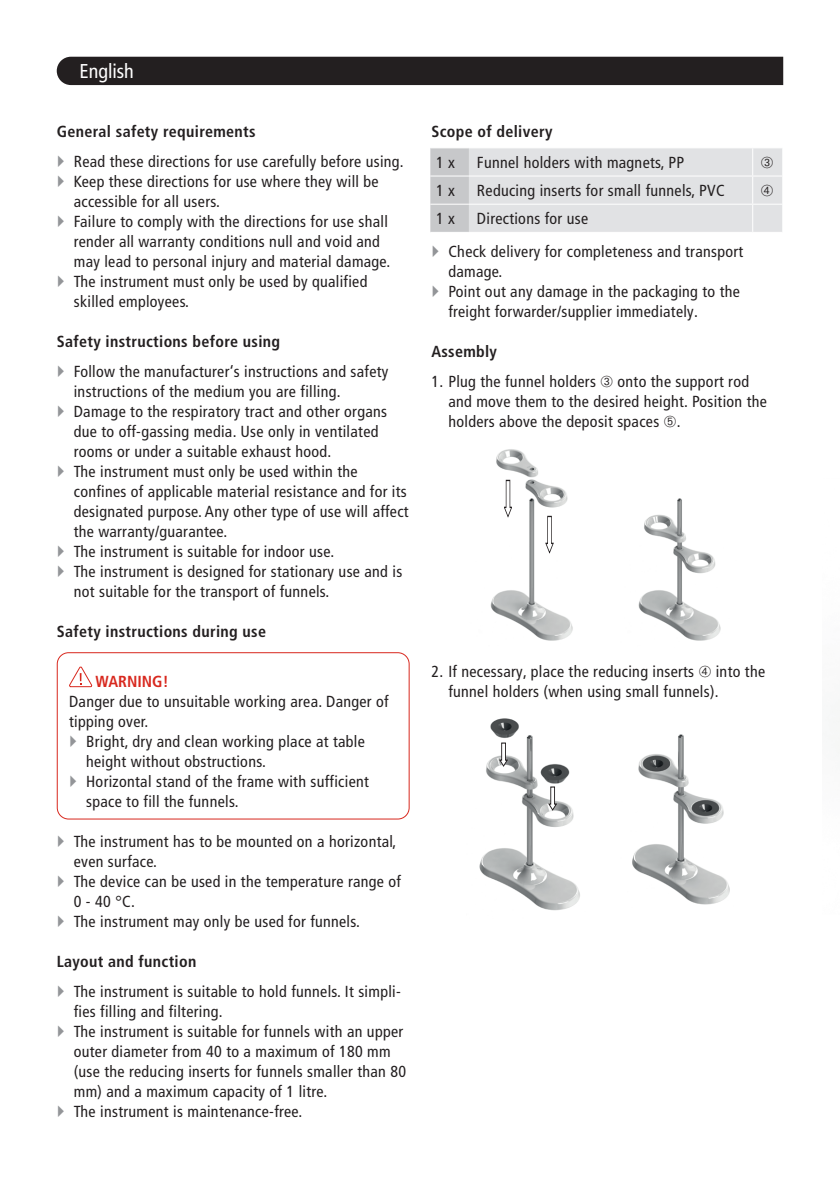
<style>
.page{position:relative;width:840px;height:1191px;background:#fff}
.page>*{position:absolute;margin:0;border:0;box-sizing:border-box;transform-origin:0 0}
.t1{font:condensed 20px "Frutiger LT Pro";color:#fff}
.t2{font:condensed 16px/20px "Frutiger LT Pro";letter-spacing:.02em;color:#231f20}
.t3{font:700 condensed 16px "Frutiger LT Pro";letter-spacing:.02em;color:#231f20}
.t4{font:700 condensed 16px "Frutiger LT Pro";color:#d8281e}
</style>
<div class="page">
<div style="left:57px;top:57px;width:725px;height:28px;background:#231f20"></div>
<svg style="left:69px;top:667px;width:23px;height:20px"></svg>
<div style="left:57px;top:652px;width:352px;height:167px;border:1px solid #d8281e;border-radius:11px"></div>
<img style="left:490px;top:449px;width:83px;height:192px">
<img style="left:638px;top:498px;width:83px;height:143px">
<svg style="left:504px;top:480px;width:7px;height:37px"></svg>
<img style="left:479px;top:718px;width:101px;height:193px">
<img style="left:632px;top:734px;width:98px;height:171px">
<svg style="left:548px;top:786px;width:8px;height:24px"></svg>
<svg style="left:499px;top:743px;width:8px;height:23px"></svg>
<svg style="left:545px;top:516px;width:8px;height:37px"></svg>
<svg style="left:430px;top:148px;width:351px;height:84px;background:#dfe0e2"></svg>
<p class="t1" style="left:79px;top:60px;width:56px">English</p>
<p class="t3" style="left:57px;top:122px;width:200px">General safety requirements</p>
<p class="t2" style="left:74px;top:151px;width:331px">Read these directions for use carefully before using.<br>Keep these directions for use where they will be accessible for all users.<br>Failure to comply with the directions for use shall render all warranty conditions null and void and may lead to personal injury and material damage.<br>The instrument must only be used by qualified skilled employees.</p>
<p class="t3" style="left:57px;top:332px;width:225px">Safety instructions before using</p>
<p class="t2" style="left:74px;top:361px;width:336px">Follow the manufacturer‘s instructions and safety instructions of the medium you are filling.<br>Damage to the respiratory tract and other organs due to off-gassing media. Use only in ventilated rooms or under a suitable exhaust hood.<br>The instrument must only be used within the confines of applicable material resistance and for its designated purpose. Any other type of use will affect the warranty/guarantee.<br>The instrument is suitable for indoor use.<br>The instrument is designed for stationary use and is not suitable for the transport of funnels.</p>
<p class="t3" style="left:57px;top:622px;width:211px">Safety instructions during use</p>
<p class="t4" style="left:95px;top:672px;width:75px">WARNING!</p>
<p class="t2" style="left:69px;top:691px;width:321px">Danger due to unsuitable working area. Danger of tipping over.</p>
<p class="t2" style="left:86px;top:731px;width:284px">Bright, dry and clean working place at table height without obstructions.<br>Horizontal stand of the frame with sufficient space to fill the funnels.</p>
<p class="t2" style="left:74px;top:831px;width:328px">The instrument has to be mounted on a horizontal, even surface.<br>The device can be used in the temperature range of<br>0 - 40 °C.<br>The instrument may only be used for funnels.</p>
<p class="t3" style="left:57px;top:952px;width:141px">Layout and function</p>
<p class="t2" style="left:74px;top:981px;width:334px">The instrument is suitable to hold funnels. It simpli&shy;fies filling and filtering.<br>The instrument is suitable for funnels with an upper outer diameter from 40 to a maximum of 180 mm (use the reducing inserts for funnels smaller than 80 mm) and a maximum capacity of 1 litre.<br>The instrument is maintenance-free.</p>
<p class="t3" style="left:431px;top:122px;width:123px">Scope of delivery</p>
<p class="t2" style="left:436px;top:152px;width:20px">1 x</p>
<p class="t2" style="left:476px;top:152px;width:209px">Funnel holders with magnets, PP</p>
<p class="t2" style="left:436px;top:181px;width:20px">1 x</p>
<p class="t2" style="left:476px;top:181px;width:249px">Reducing inserts for small funnels, PVC</p>
<p class="t2" style="left:436px;top:209px;width:20px">1 x</p>
<p class="t2" style="left:476px;top:209px;width:113px">Directions for use</p>
<p class="t2" style="left:448px;top:241px;width:296px">Check delivery for completeness and transport damage.<br>Point out any damage in the packaging to the freight forwarder/supplier immediately.</p>
<p class="t3" style="left:431px;top:342px;width:67px">Assembly</p>
<p class="t2" style="left:448px;top:371px;width:320px;text-indent:-17px">1. Plug the funnel holders ➂ onto the support rod and move them to the desired height. Position the holders above the deposit spaces ➄.</p>
<p class="t2" style="left:448px;top:661px;width:318px;text-indent:-17px">2. If necessary, place the reducing inserts ➃ into the funnel holders (when using small funnels).</p>
</div>
